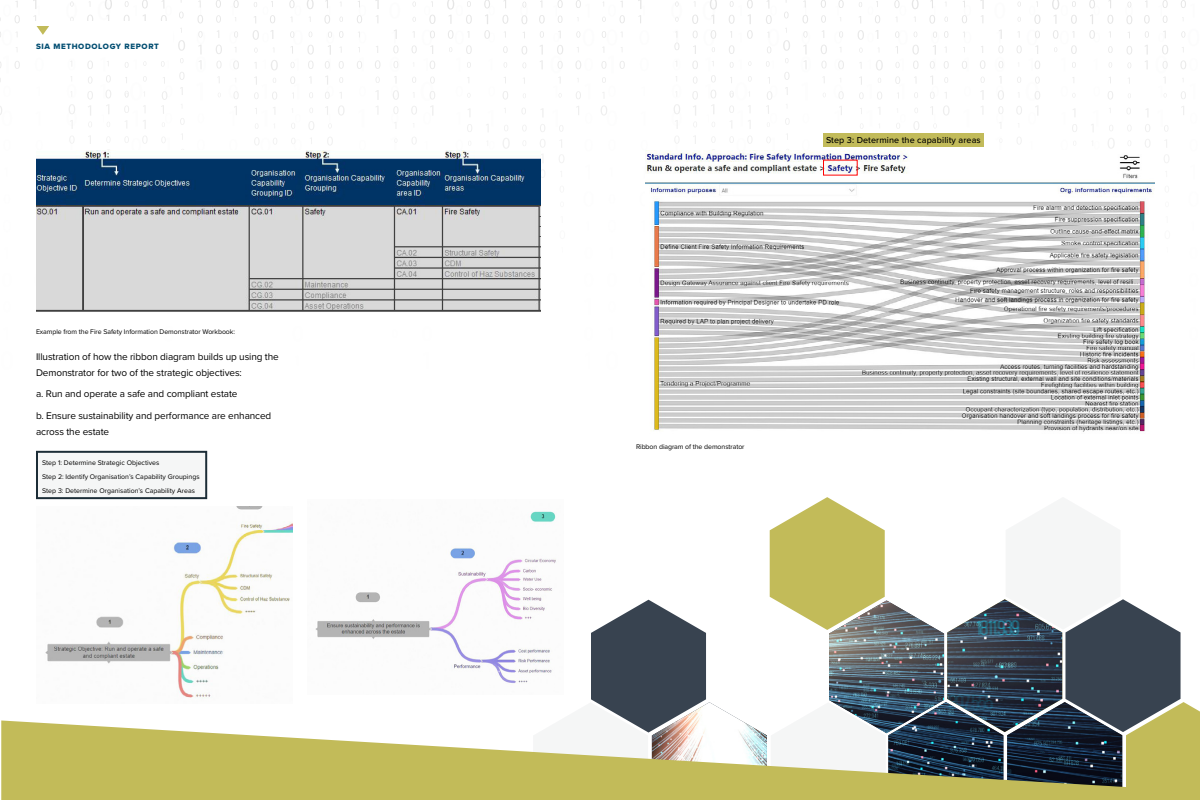
<style>
.page{position:relative;width:1200px;height:800px;background:#fff}
.page>*{position:absolute;margin:0;border:0;box-sizing:border-box;transform-origin:0 0}
.t1{font:10px/16px "Proxima Nova";letter-spacing:-.01em;color:#000}
.t2{font:500 9px "Proxima Nova";letter-spacing:.01em;color:#000}
.t3{font:8px "Proxima Nova Extrabld";letter-spacing:.08em;color:#004d71}
.t4{font:7px/14.1px "Proxima Nova";color:#000}
</style>
<div class="page">
<svg style="left:233px;top:0;width:6px;height:21px"></svg>
<svg style="left:234px;top:31px;width:4px;height:17px"></svg>
<svg style="left:233px;top:60px;width:6px;height:9px"></svg>
<svg style="left:234px;top:78px;width:5px;height:21px"></svg>
<svg style="left:216px;top:0;width:5px;height:8px"></svg>
<svg style="left:216px;top:15px;width:5px;height:8px"></svg>
<svg style="left:216px;top:45px;width:6px;height:9px"></svg>
<svg style="left:216px;top:61px;width:6px;height:7px"></svg>
<svg style="left:197px;top:0;width:6px;height:24px"></svg>
<svg style="left:198px;top:31px;width:5px;height:38px"></svg>
<svg style="left:124px;top:0;width:24px;height:21px"></svg>
<svg style="left:70px;top:2px;width:4px;height:19px"></svg>
<svg style="left:161px;top:0;width:24px;height:125px"></svg>
<svg style="left:125px;top:61px;width:21px;height:7px"></svg>
<svg style="left:124px;top:76px;width:23px;height:53px"></svg>
<svg style="left:125px;top:136px;width:22px;height:8px"></svg>
<svg style="left:87px;top:0;width:25px;height:127px"></svg>
<svg style="left:69px;top:104px;width:6px;height:25px"></svg>
<svg style="left:540px;top:124px;width:5px;height:8px"></svg>
<svg style="left:540px;top:139px;width:5px;height:8px"></svg>
<svg style="left:521px;top:2px;width:6px;height:22px"></svg>
<svg style="left:522px;top:46px;width:5px;height:9px"></svg>
<svg style="left:503px;top:138px;width:7px;height:11px"></svg>
<svg style="left:467px;top:124px;width:5px;height:8px"></svg>
<svg style="left:0;top:1px;width:20px;height:22px"></svg>
<svg style="left:0;top:32px;width:20px;height:50px"></svg>
<svg style="left:576px;top:0;width:5px;height:18px"></svg>
<svg style="left:576px;top:31px;width:4px;height:21px"></svg>
<svg style="left:575px;top:60px;width:6px;height:9px"></svg>
<svg style="left:576px;top:78px;width:5px;height:21px"></svg>
<svg style="left:557px;top:0;width:6px;height:23px"></svg>
<svg style="left:557px;top:31px;width:6px;height:65px"></svg>
<svg style="left:539px;top:15px;width:6px;height:9px"></svg>
<svg style="left:540px;top:31px;width:4px;height:7px"></svg>
<svg style="left:540px;top:45px;width:3px;height:24px"></svg>
<svg style="left:393px;top:30px;width:6px;height:70px"></svg>
<svg style="left:393px;top:106px;width:5px;height:17px"></svg>
<svg style="left:375px;top:60px;width:5px;height:9px"></svg>
<svg style="left:376px;top:90px;width:3px;height:10px"></svg>
<svg style="left:502px;top:15px;width:6px;height:9px"></svg>
<svg style="left:503px;top:46px;width:5px;height:7px"></svg>
<svg style="left:503px;top:91px;width:5px;height:9px"></svg>
<svg style="left:484px;top:0;width:6px;height:24px"></svg>
<svg style="left:484px;top:30px;width:6px;height:9px"></svg>
<svg style="left:447px;top:0;width:25px;height:24px"></svg>
<svg style="left:448px;top:30px;width:24px;height:38px"></svg>
<svg style="left:429px;top:1px;width:7px;height:23px"></svg>
<svg style="left:411px;top:31px;width:24px;height:93px"></svg>
<svg style="left:375px;top:0;width:4px;height:9px"></svg>
<svg style="left:357px;top:1px;width:5px;height:22px"></svg>
<svg style="left:357px;top:32px;width:5px;height:37px"></svg>
<svg style="left:324px;top:0;width:6px;height:24px"></svg>
<svg style="left:270px;top:1px;width:5px;height:22px"></svg>
<svg style="left:325px;top:106px;width:7px;height:21px"></svg>
<svg style="left:327px;top:137px;width:6px;height:8px"></svg>
<svg style="left:307px;top:0;width:7px;height:9px"></svg>
<svg style="left:309px;top:121px;width:5px;height:9px"></svg>
<svg style="left:289px;top:0;width:6px;height:18px"></svg>
<svg style="left:290px;top:31px;width:24px;height:67px"></svg>
<svg style="left:253px;top:30px;width:20px;height:23px"></svg>
<svg style="left:254px;top:60px;width:24px;height:40px"></svg>
<svg style="left:254px;top:137px;width:23px;height:8px"></svg>
<svg style="left:325px;top:31px;width:19px;height:68px"></svg>
<svg style="left:338px;top:106px;width:6px;height:9px"></svg>
<svg style="left:838px;top:0;width:6px;height:21px"></svg>
<svg style="left:839px;top:31px;width:4px;height:17px"></svg>
<svg style="left:838px;top:60px;width:6px;height:9px"></svg>
<svg style="left:839px;top:78px;width:5px;height:21px"></svg>
<svg style="left:821px;top:0;width:5px;height:8px"></svg>
<svg style="left:821px;top:15px;width:5px;height:8px"></svg>
<svg style="left:821px;top:45px;width:6px;height:9px"></svg>
<svg style="left:821px;top:61px;width:6px;height:7px"></svg>
<svg style="left:802px;top:0;width:6px;height:24px"></svg>
<svg style="left:803px;top:31px;width:5px;height:38px"></svg>
<svg style="left:729px;top:0;width:24px;height:24px"></svg>
<svg style="left:675px;top:2px;width:4px;height:20px"></svg>
<svg style="left:674px;top:31px;width:5px;height:19px"></svg>
<svg style="left:766px;top:0;width:24px;height:125px"></svg>
<svg style="left:729px;top:30px;width:24px;height:38px"></svg>
<svg style="left:729px;top:76px;width:23px;height:53px"></svg>
<svg style="left:730px;top:136px;width:22px;height:8px"></svg>
<svg style="left:692px;top:0;width:25px;height:127px"></svg>
<svg style="left:674px;top:104px;width:6px;height:25px"></svg>
<svg style="left:1145px;top:124px;width:5px;height:8px"></svg>
<svg style="left:1145px;top:139px;width:5px;height:8px"></svg>
<svg style="left:1126px;top:2px;width:6px;height:22px"></svg>
<svg style="left:1127px;top:46px;width:5px;height:9px"></svg>
<svg style="left:1108px;top:138px;width:7px;height:11px"></svg>
<svg style="left:1072px;top:124px;width:5px;height:8px"></svg>
<svg style="left:638px;top:0;width:4px;height:23px"></svg>
<svg style="left:602px;top:1px;width:23px;height:22px"></svg>
<svg style="left:601px;top:31px;width:24px;height:62px"></svg>
<svg style="left:601px;top:106px;width:6px;height:9px"></svg>
<svg style="left:1181px;top:0;width:5px;height:18px"></svg>
<svg style="left:1181px;top:31px;width:4px;height:21px"></svg>
<svg style="left:1180px;top:60px;width:6px;height:9px"></svg>
<svg style="left:1181px;top:78px;width:5px;height:21px"></svg>
<svg style="left:1162px;top:0;width:6px;height:23px"></svg>
<svg style="left:1162px;top:31px;width:6px;height:65px"></svg>
<svg style="left:1144px;top:15px;width:6px;height:9px"></svg>
<svg style="left:1145px;top:31px;width:4px;height:7px"></svg>
<svg style="left:1145px;top:45px;width:3px;height:24px"></svg>
<svg style="left:998px;top:30px;width:6px;height:70px"></svg>
<svg style="left:998px;top:106px;width:5px;height:17px"></svg>
<svg style="left:980px;top:60px;width:5px;height:9px"></svg>
<svg style="left:981px;top:90px;width:3px;height:10px"></svg>
<svg style="left:1107px;top:15px;width:6px;height:9px"></svg>
<svg style="left:1108px;top:46px;width:5px;height:7px"></svg>
<svg style="left:1108px;top:91px;width:5px;height:9px"></svg>
<svg style="left:1089px;top:0;width:6px;height:24px"></svg>
<svg style="left:1089px;top:30px;width:6px;height:9px"></svg>
<svg style="left:1052px;top:0;width:25px;height:24px"></svg>
<svg style="left:1053px;top:30px;width:24px;height:38px"></svg>
<svg style="left:1034px;top:1px;width:7px;height:23px"></svg>
<svg style="left:1016px;top:31px;width:24px;height:93px"></svg>
<svg style="left:980px;top:0;width:4px;height:9px"></svg>
<svg style="left:962px;top:1px;width:5px;height:22px"></svg>
<svg style="left:962px;top:32px;width:5px;height:37px"></svg>
<svg style="left:929px;top:0;width:6px;height:24px"></svg>
<svg style="left:875px;top:1px;width:5px;height:22px"></svg>
<svg style="left:930px;top:106px;width:7px;height:21px"></svg>
<svg style="left:912px;top:0;width:7px;height:9px"></svg>
<svg style="left:914px;top:121px;width:5px;height:9px"></svg>
<svg style="left:894px;top:0;width:6px;height:18px"></svg>
<svg style="left:895px;top:31px;width:24px;height:67px"></svg>
<svg style="left:896px;top:146px;width:12px;height:1px"></svg>
<svg style="left:858px;top:30px;width:20px;height:23px"></svg>
<svg style="left:859px;top:60px;width:24px;height:40px"></svg>
<svg style="left:859px;top:146px;width:23px;height:1px"></svg>
<svg style="left:930px;top:31px;width:19px;height:68px"></svg>
<svg style="left:943px;top:106px;width:6px;height:9px"></svg>
<img style="left:36px;top:150px;width:505px;height:162px">
<img style="left:45px;top:506px;width:248px;height:192px">
<img style="left:315px;top:511px;width:241px;height:173px">
<div style="left:36px;top:451px;width:171px;height:48px;background:#f5f6f6;border:2px solid #1c2d37"></div>
<img style="left:646px;top:150px;width:508px;height:282px">
<div style="left:26px;top:21px;width:147px;height:35px;background:#fff"></div>
<svg style="left:33px;top:0;width:16px;height:35px"></svg>
<svg style="left:1062px;top:599px;width:138px;height:121px"></svg>
<svg style="left:770px;top:497px;width:292px;height:223px"></svg>
<svg style="left:533px;top:600px;width:207px;height:120px"></svg>
<svg style="left:1px;top:720px;width:1199px;height:80px;fill:#c2bb59"></svg>
<div style="left:823px;top:133px;width:161px;height:13px;background:#c2bb5a"></div>
<p class="t3" style="left:36px;top:41px;width:124px">SIA METHODOLOGY REPORT</p>
<p class="t4" style="left:36px;top:325px;width:201px">Example from the Fire Safety Information Demonstrator Workbook:</p>
<h1 class="t1" style="left:36px;top:348px;width:244px">Illustration of how the ribbon diagram builds up using the<br>Demonstrator for two of the strategic objectives:</h1>
<h1 class="t1" style="left:36px;top:383px;width:237px;line-height:21.7px">a. Run and operate a safe and compliant estate<br>b. Ensure sustainability and performance are enhanced</h1>
<h1 class="t1" style="left:36px;top:423px;width:75px">across the estate</h1>
<p class="t4" style="left:42px;top:455px;width:159px">Step 1: Determine Strategic Objectives<br>Step 2: Identify Organisation’s Capability Groupings<br>Step 3: Determine Organisation’s Capability Areas</p>
<p class="t2" style="left:826px;top:134px;width:156px">Step 3: Determine the capability areas</p>
<p class="t4" style="left:636px;top:439px;width:110px">Ribbon diagram of the demonstrator</p>
</div>
